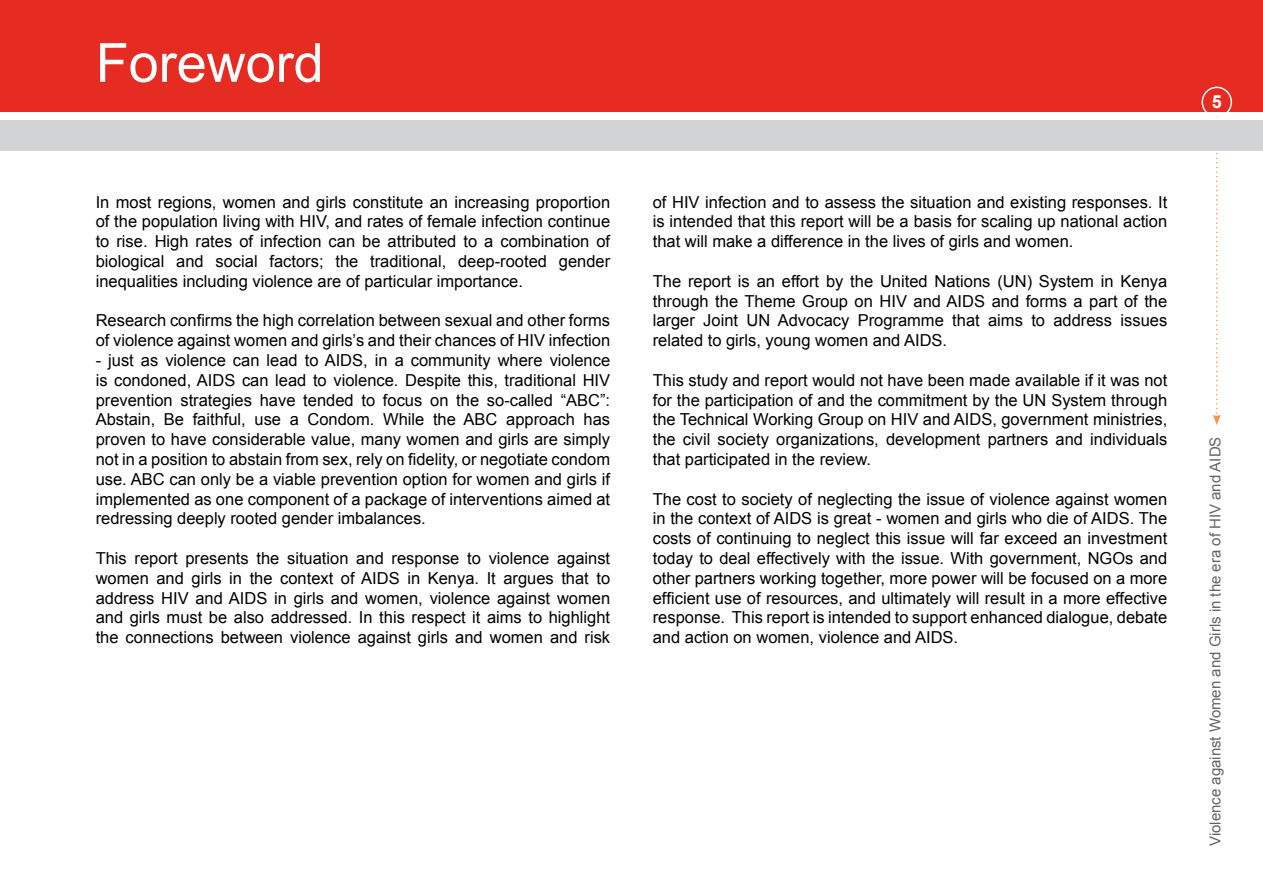
<style>
.page{position:relative;width:1263px;height:893px;background:#fff}
.page>*{position:absolute;margin:0;border:0;box-sizing:border-box;transform-origin:0 0}
.t1{font:54px "Arial";color:#fff}
.t2{font:16.5px/19.8px "Arial";color:#000;text-align:justify}
.t3{font:15px "Arial";color:#636466}
</style>
<div class="page">
<div style="left:0;top:0;width:1263px;height:111px;background:#e52b22"></div>
<svg style="left:1213px;top:117px;width:8px;height:308px"></svg>
<div style="left:1201px;top:87px;width:31px;height:30px;border:2px solid #fff;border-radius:50%"></div>
<div style="left:0;top:120px;width:1263px;height:31px;background:#d1d3d4"></div>
<h1 class="t1" style="left:96px;top:33px;width:230px">Foreword</h1>
<p class="t2" style="left:96px;top:192px;width:516px">In most regions, women and girls constitute an increasing proportion of the population living with HIV, and rates of female infection continue to rise. High rates of infection can be attributed to a combination of biological and social factors; the traditional, deep-rooted gender inequalities including violence are of particular importance.</p>
<p class="t2" style="left:96px;top:311px;width:516px">Research confirms the high correlation between sexual and other forms of violence against women and girls’s and their chances of HIV infection</p>
<p class="t2" style="left:96px;top:350px;width:516px">- just as violence can lead to AIDS, in a community where violence is condoned, AIDS can lead to violence. Despite this, traditional HIV prevention strategies have tended to focus on the so-called “ABC”:<br>Abstain, Be faithful, use a Condom. While the ABC approach has proven to have considerable value, many women and girls are simply not in a position to abstain from sex, rely on fidelity, or negotiate condom use. ABC can only be a viable prevention option for women and girls if implemented as one component of a package of interventions aimed at redressing deeply rooted gender imbalances.</p>
<p class="t2" style="left:96px;top:548px;width:516px">This report presents the situation and response to violence against women and girls in the context of AIDS in Kenya. It argues that to address HIV and AIDS in girls and women, violence against women and girls must be also addressed. In this respect it aims to highlight the connections between violence against girls and women and risk</p>
<p class="t2" style="left:653px;top:192px;width:516px">of HIV infection and to assess the situation and existing responses. It is intended that this report will be a basis for scaling up national action that will make a difference in the lives of girls and women.</p>
<p class="t2" style="left:653px;top:271px;width:516px">The report is an effort by the United Nations (UN) System in Kenya through the Theme Group on HIV and AIDS and forms a part of the larger Joint UN Advocacy Programme that aims to address issues related to girls, young women and AIDS.</p>
<p class="t2" style="left:653px;top:370px;width:516px">This study and report would not have been made available if it was not for the participation of and the commitment by the UN System through the Technical Working Group on HIV and AIDS, government ministries, the civil society organizations, development partners and individuals that participated in the review.</p>
<p class="t2" style="left:653px;top:489px;width:516px">The cost to society of neglecting the issue of violence against women in the context of AIDS is great - women and girls who die of AIDS. The costs of continuing to neglect this issue will far exceed an investment today to deal effectively with the issue. With government, NGOs and other partners working together, more power will be focused on a more efficient use of resources, and ultimately will result in a more effective response. This report is intended to support enhanced dialogue, debate and action on women, violence and AIDS.</p>
<p class="t3" style="left:1207px;top:846px;width:411px;rotate:-90deg">Violence against Women and Girls in the era of HIV and AIDS</p>
</div>
